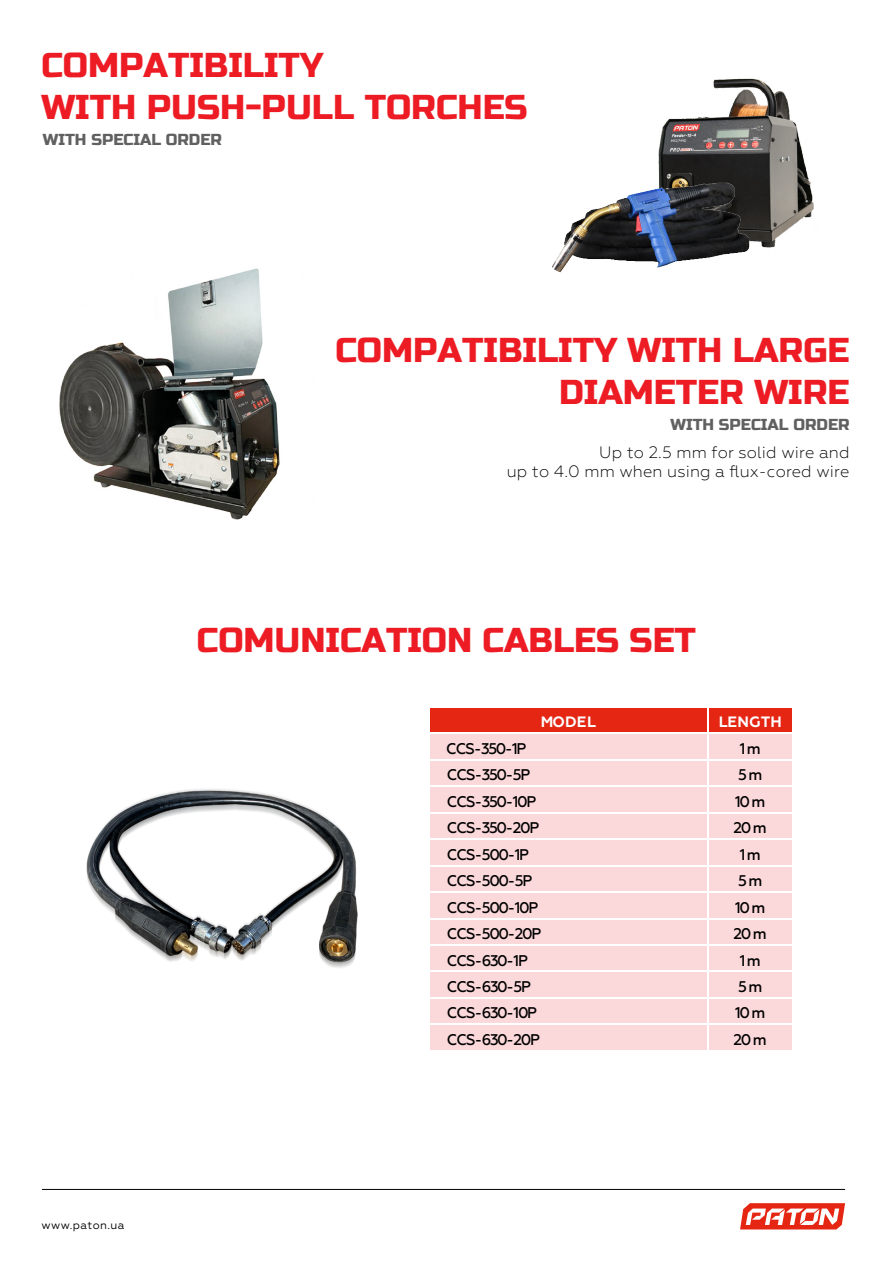
<style>
.page{position:relative;width:893px;height:1263px;background:#fff}
.page>*{position:absolute;margin:0;border:0;box-sizing:border-box;transform-origin:0 0}
.t1{font:34.5px/41.4px "Russo One";color:#ed1c24}
.t2{font:300 16.5px/19.5px "Geometria";letter-spacing:.01em;color:#000;text-align:right}
.t3{font:15.9px "Russo One";color:#606060}
.t4{font:500 15.45px "Geometria";letter-spacing:-.09em;color:#000}
.t5{font:700 15px "Geometria";letter-spacing:.005em;color:#fff}
.t6{font:11.25px "Geometria";letter-spacing:.035em;color:#000}
</style>
<div class="page">
<svg style="left:740px;top:1203px;width:105px;height:26px"></svg>
<hr style="left:42px;top:1189px;width:803px;height:1px;background:#000">
<img style="left:86px;top:789px;width:272px;height:179px">
<div style="left:429px;top:733px;width:364px;height:318px;background:#fbd8da"></div>
<div style="left:429px;top:707px;width:364px;height:27px;background:#e42613"></div>
<hr style="left:429px;top:733px;width:365px;height:1px;background:#fff">
<hr style="left:429px;top:759px;width:365px;height:1px;background:#fff">
<hr style="left:429px;top:786px;width:365px;height:1px;background:#fff">
<hr style="left:429px;top:812px;width:365px;height:1px;background:#fff">
<hr style="left:429px;top:838px;width:365px;height:2px;background:#fff">
<hr style="left:429px;top:865px;width:365px;height:1px;background:#fff">
<hr style="left:429px;top:891px;width:365px;height:2px;background:#fff">
<hr style="left:429px;top:918px;width:365px;height:1px;background:#fff">
<hr style="left:429px;top:944px;width:365px;height:2px;background:#fff">
<hr style="left:429px;top:971px;width:365px;height:1px;background:#fff">
<hr style="left:429px;top:997px;width:365px;height:1px;background:#fff">
<hr style="left:429px;top:1024px;width:365px;height:1px;background:#fff">
<hr style="left:708px;top:707px;width:1px;height:344px;background:#fff">
<hr style="left:429px;top:1050px;width:365px;height:1px;background:#fff">
<hr style="left:792px;top:707px;width:2px;height:344px;background:#fff">
<img style="left:658px;top:78px;width:156px;height:170px">
<img style="left:552px;top:167px;width:208px;height:106px">
<img style="left:59px;top:268px;width:221px;height:252px">
<h1 class="t1" style="left:41px;top:45px;width:488px">COMPATIBILITY<br>WITH PUSH-PULL TORCHES</h1>
<p class="t3" style="left:43px;top:130px;width:181px">WITH SPECIAL ORDER</p>
<h1 class="t1" style="left:335px;top:330px;width:515px;text-align:right">COMPATIBILITY WITH LARGE<br>DIAMETER WIRE</h1>
<p class="t3" style="left:670px;top:415px;width:181px">WITH SPECIAL ORDER</p>
<p class="t2" style="left:507px;top:442px;width:344px">Up to 2.5 mm for solid wire and<br>up to 4.0 mm when using a flux-cored wire</p>
<h1 class="t1" style="left:197px;top:621px;width:501px">COMUNICATION CABLES SET</h1>
<p class="t5" style="left:541px;top:712px;width:57px">MODEL</p>
<p class="t5" style="left:719px;top:712px;width:65px">LENGTH</p>
<p class="t6" style="left:41px;top:1219px;width:85px">www.paton.ua</p>
<p class="t4" style="left:446px;top:740px;width:82px">CCS-350-1Р</p>
<p class="t4" style="left:740px;top:739px;width:22px">1m</p>
<p class="t4" style="left:447px;top:766px;width:85px">CCS-350-5Р</p>
<p class="t4" style="left:738px;top:766px;width:26px">5m</p>
<p class="t4" style="left:447px;top:792px;width:91px">CCS-350-10Р</p>
<p class="t4" style="left:735px;top:792px;width:32px">10m</p>
<p class="t4" style="left:447px;top:819px;width:94px">CCS-350-20Р</p>
<p class="t4" style="left:734px;top:819px;width:35px">20m</p>
<p class="t4" style="left:447px;top:845px;width:84px">CCS-500-1Р</p>
<p class="t4" style="left:740px;top:845px;width:22px">1m</p>
<p class="t4" style="left:447px;top:872px;width:87px">CCS-500-5Р</p>
<p class="t4" style="left:738px;top:872px;width:26px">5m</p>
<p class="t4" style="left:447px;top:898px;width:93px">CCS-500-10Р</p>
<p class="t4" style="left:735px;top:898px;width:32px">10m</p>
<p class="t4" style="left:447px;top:925px;width:96px">CCS-500-20Р</p>
<p class="t4" style="left:734px;top:925px;width:35px">20m</p>
<p class="t4" style="left:447px;top:951px;width:82px">CCS-630-1Р</p>
<p class="t4" style="left:740px;top:951px;width:22px">1m</p>
<p class="t4" style="left:447px;top:977px;width:86px">CCS-630-5Р</p>
<p class="t4" style="left:738px;top:977px;width:26px">5m</p>
<p class="t4" style="left:447px;top:1004px;width:92px">CCS-630-10Р</p>
<p class="t4" style="left:735px;top:1004px;width:32px">10m</p>
<p class="t4" style="left:447px;top:1030px;width:95px">CCS-630-20Р</p>
<p class="t4" style="left:734px;top:1030px;width:35px">20m</p>
</div>
